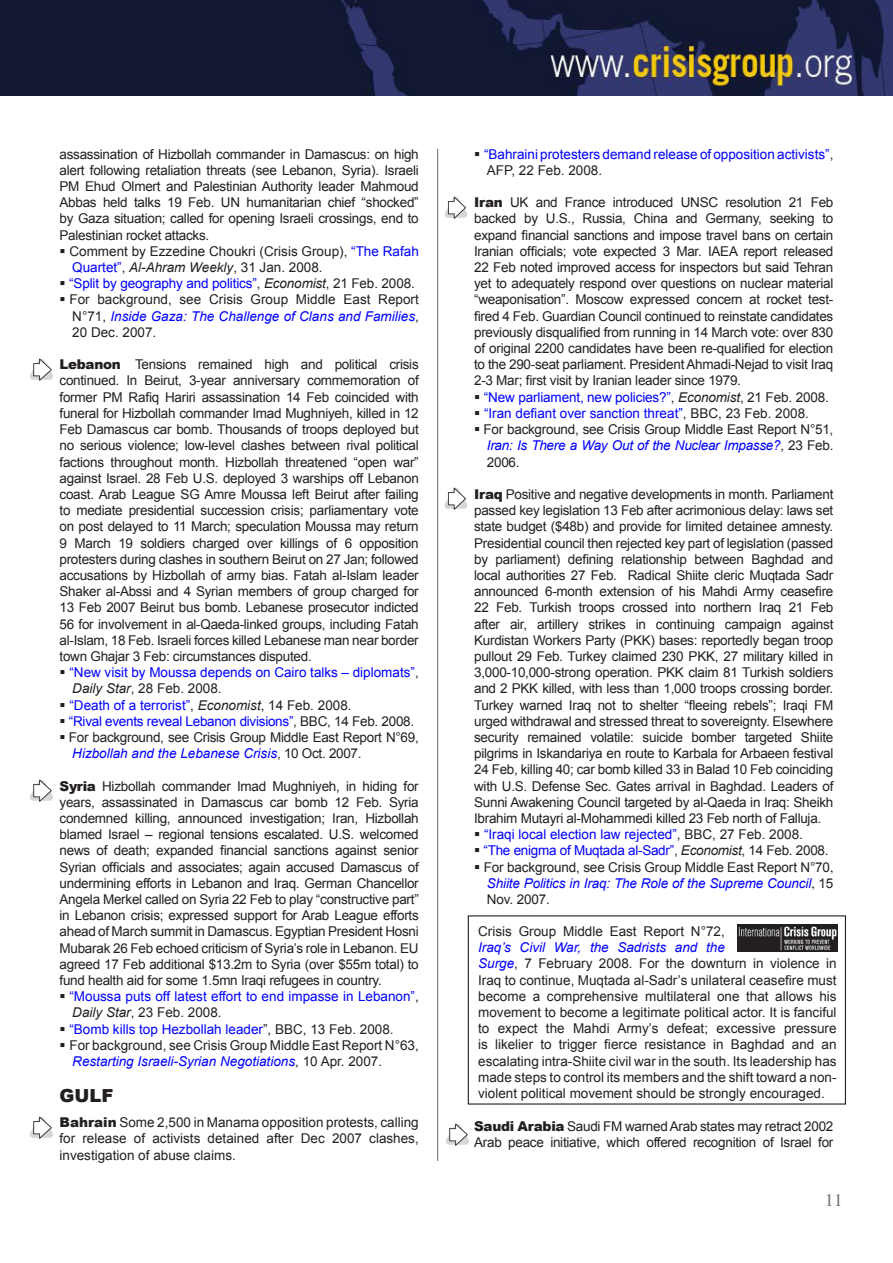
<style>
.page{position:relative;width:893px;height:1263px;background:#fff}
.page>*{position:absolute;margin:0;border:0;box-sizing:border-box;transform-origin:0 0}
.ICG_Region_a{font:900 18px "Arial";color:#231f20}
.t1{font:18px "Times";color:#757679}
.Country_body{font:13.5px/16.2px "Arial";color:#231f20;text-align:justify}
.Bullets_new{font:13.5px/16.2px "Arial";letter-spacing:-.01em;color:#231f20}
.Bullets_new-2{font:13.5px/16.2px "Arial";color:#00f}
.Country_body-2{font:13.5px/16.2px "Arial";letter-spacing:-.02em;color:#231f20}
.Bullets_new-3{font:13.5px "Arial";letter-spacing:-.02em;color:#00f}
.s1{color:#00f}
.s2{font-style:italic}
.s3{color:#231f20}
.s4{font-style:italic;color:#231f20}
.s5{font-style:italic;color:#00f}
.s6{font-weight:900}
.s7{font-family:"Times"}
</style>
<div class="page">
<img style="left:0;top:0;width:893px;height:96px">
<hr style="left:437px;top:149px;width:1px;height:1012px;background:#757679">
<img style="left:30px;top:358px;width:23px;height:23px">
<img style="left:30px;top:779px;width:23px;height:23px">
<img style="left:30px;top:1116px;width:23px;height:23px">
<img style="left:444px;top:196px;width:23px;height:23px">
<img style="left:444px;top:487px;width:23px;height:23px">
<div style="left:468px;top:915px;width:378px;height:189px;border:1px solid #231f20"></div>
<img style="left:738px;top:925px;width:99px;height:27px">
<img style="left:446px;top:1123px;width:23px;height:23px">
<p class="Country_body" style="left:60px;top:146px;width:361px">assassination of Hizbollah commander in Damascus: on high alert following retaliation threats (see Lebanon, Syria). Israeli PM Ehud Olmert and Palestinian Authority leader Mahmoud Abbas held talks 19 Feb. UN humanitarian chief “shocked” by Gaza situation; called for opening Israeli crossings, end to Palestinian rocket attacks.</p>
<p class="Bullets_new" style="left:69px;top:243px;width:351px">Comment by Ezzedine Choukri (Crisis Group), <span class="s1">“The Rafah<br>Quartet”</span>, <span class="s2">Al-Ahram Weekly</span>, 31 Jan. 2008.</p>
<p class="Bullets_new-2" style="left:69px;top:276px;width:347px">“Split by geography and politics”<span class="s3">,</span> <span class="s4">Economist</span><span class="s3">, 21 Feb. 2008.</span></p>
<p class="Bullets_new" style="left:69px;top:292px;width:351px;text-align:justify">For background, see Crisis Group Middle East Report N°71, <span class="s5">Inside Gaza: The Challenge of Clans and Families</span>, 20 Dec. 2007.</p>
<p class="Country_body" style="left:60px;top:357px;width:361px"><span class="s6">Lebanon</span> Tensions remained high and political crisis continued. In Beirut, 3-year anniversary commemoration of former PM Rafiq Hariri assassination 14 Feb coincided with funeral for Hizbollah commander Imad Mughniyeh, killed in 12<br>Feb Damascus car bomb. Thousands of troops deployed but no serious violence; low-level clashes between rival political factions throughout month. Hizbollah threatened “open war” against Israel. 28 Feb U.S. deployed 3 warships off Lebanon coast. Arab League SG Amre Moussa left Beirut after failing to mediate presidential succession crisis; parliamentary vote on post delayed to 11 March; speculation Moussa may return 9 March 19 soldiers charged over killings of 6 opposition protesters during clashes in southern Beirut on 27 Jan; followed accusations by Hizbollah of army bias. Fatah al-Islam leader Shaker al-Abssi and 4 Syrian members of group charged for 13 Feb 2007 Beirut bus bomb. Lebanese prosecutor indicted 56 for involvement in al-Qaeda-linked groups, including Fatah al-Islam, 18 Feb. Israeli forces killed Lebanese man near border town Ghajar 3 Feb: circumstances disputed.</p>
<p class="Bullets_new-2" style="left:69px;top:664px;width:351px">“New visit by Moussa depends on Cairo talks – diplomats”<span class="s3">,<br></span><span class="s4">Daily Star</span><span class="s3">, 28 Feb. 2008.</span></p>
<p class="Bullets_new-2" style="left:69px;top:697px;width:284px">“Death of a terrorist”<span class="s3">,</span> <span class="s4">Economist</span><span class="s3">, 14 Feb. 2008.</span></p>
<p class="Bullets_new-3" style="left:69px;top:712px;width:347px">“Rival events reveal Lebanon divisions”<span class="s3">, BBC, 14 Feb. 2008.</span></p>
<p class="Bullets_new" style="left:69px;top:729px;width:351px">For background, see Crisis Group Middle East Report N°69,<br><span class="s5">Hizbollah and the Lebanese Crisis</span>, 10 Oct. 2007.</p>
<p class="Country_body" style="left:60px;top:778px;width:361px"><span class="s6">Syria</span> Hizbollah commander Imad Mughniyeh, in hiding for years, assassinated in Damascus car bomb 12 Feb. Syria condemned killing, announced investigation; Iran, Hizbollah blamed Israel – regional tensions escalated. U.S. welcomed news of death; expanded financial sanctions against senior Syrian officials and associates; again accused Damascus of undermining efforts in Lebanon and Iraq. German Chancellor Angela Merkel called on Syria 22 Feb to play “constructive part” in Lebanon crisis; expressed support for Arab League efforts ahead of March summit in Damascus. Egyptian President Hosni Mubarak 26 Feb echoed criticism of Syria’s role in Lebanon. EU agreed 17 Feb additional $13.2m to Syria (over $55m total) to fund health aid for some 1.5mn Iraqi refugees in country.</p>
<p class="Bullets_new-2" style="left:69px;top:988px;width:351px">“Moussa puts off latest effort to end impasse in Lebanon”<span class="s3">,<br></span><span class="s4">Daily Star</span><span class="s3">, 23 Feb. 2008.</span></p>
<p class="Bullets_new-2" style="left:69px;top:1021px;width:326px">“Bomb kills top Hezbollah leader<span class="s3">”, BBC, 13 Feb. 2008.</span></p>
<p class="Bullets_new" style="left:69px;top:1037px;width:351px">For background, see Crisis Group Middle East Report N°63,<br><span class="s5">Restarting Israeli-Syrian Negotiations</span>, 10 Apr. 2007.</p>
<p class="ICG_Region_a" style="left:60px;top:1082px;width:55px">GULF</p>
<p class="Country_body" style="left:60px;top:1114px;width:361px"><span class="s6">Bahrain</span> Some 2,500 in Manama opposition protests, calling for release of activists detained after Dec 2007 clashes, investigation of abuse claims.</p>
<p class="Bullets_new-2" style="left:484px;top:146px;width:351px">“Bahraini protesters demand release of opposition activists”<span class="s3">,<br>AFP, 22 Feb. 2008.</span></p>
<p class="Country_body" style="left:474px;top:195px;width:361px"><span class="s6">Iran</span> UK and France introduced UNSC resolution 21 Feb backed by U.S., Russia, China and Germany, seeking to expand financial sanctions and impose travel bans on certain Iranian officials; vote expected 3 Mar. IAEA report released 22 Feb noted improved access for inspectors but said Tehran yet to adequately respond over questions on nuclear material “weaponisation”. Moscow expressed concern at rocket test&shy;fired 4 Feb. Guardian Council continued to reinstate candidates previously disqualified from running in 14 March vote: over 830 of original 2200 candidates have been re-qualified for election to the 290-seat parliament. President Ahmadi-Nejad to visit Iraq 2-3 Mar; first visit by Iranian leader since 1979.</p>
<p class="Bullets_new-2" style="left:484px;top:389px;width:347px">“New parliament, new policies?”<span class="s3">,</span> <span class="s4">Economist</span><span class="s3">, 21 Feb. 2008.</span></p>
<p class="Bullets_new-2" style="left:484px;top:405px;width:326px">“Iran defiant over sanction threat”<span class="s3">, BBC, 23 Feb. 2008.</span></p>
<p class="Bullets_new" style="left:483px;top:421px;width:351px;text-align:justify">For background, see Crisis Group Middle East Report N°51, <span class="s5">Iran: Is There a Way Out of the Nuclear Impasse?</span>, 23 Feb.<br>2006.</p>
<p class="Country_body" style="left:474px;top:486px;width:361px"><span class="s6">Iraq</span> Positive and negative developments in month. Parliament passed key legislation 13 Feb after acrimonious delay: laws set state budget ($48b) and provide for limited detainee amnesty.<br>Presidential council then rejected key part of legislation (passed by parliament) defining relationship between Baghdad and local authorities 27 Feb. Radical Shiite cleric Muqtada Sadr announced 6-month extension of his Mahdi Army ceasefire 22 Feb. Turkish troops crossed into northern Iraq 21 Feb after air, artillery strikes in continuing campaign against Kurdistan Workers Party (PKK) bases: reportedly began troop pullout 29 Feb. Turkey claimed 230 PKK, 27 military killed in 3,000-10,000-strong operation. PKK claim 81 Turkish soldiers and 2 PKK killed, with less than 1,000 troops crossing border.<br>Turkey warned Iraq not to shelter “fleeing rebels”; Iraqi FM urged withdrawal and stressed threat to sovereignty. Elsewhere security remained volatile: suicide bomber targeted Shiite pilgrims in Iskandariya en route to Karbala for Arbaeen festival 24 Feb, killing 40; car bomb killed 33 in Balad 10 Feb coinciding with U.S. Defense Sec. Gates arrival in Baghdad. Leaders of Sunni Awakening Council targeted by al-Qaeda in Iraq: Sheikh Ibrahim Mutayri al-Mohammedi killed 23 Feb north of Falluja.</p>
<p class="Bullets_new-2" style="left:484px;top:826px;width:320px">“Iraqi local election law rejected”<span class="s3">, BBC, 27 Feb. 2008.</span></p>
<p class="Bullets_new-3" style="left:483px;top:842px;width:347px">“The enigma of Muqtada al-Sadr”<span class="s3">,</span> <span class="s4">Economist</span><span class="s3">, 14 Feb. 2008.</span></p>
<p class="Bullets_new" style="left:484px;top:859px;width:351px;text-align:justify">For background, see Crisis Group Middle East Report N°70<span class="s7">, </span><span class="s5">Shiite Politics in Iraq: The Role of the Supreme Council</span><span class="s7">,</span> 15<br>Nov. 2007.</p>
<p class="Country_body" style="left:478px;top:923px;width:360px;text-align:left">Crisis Group Middle East Report N°72,<br><span class="s5">Iraq’s Civil War, the Sadrists and the<br>Surge</span>, 7 February 2008. For the downturn in violence in Iraq to continue, Muqtada al-Sadr’s unilateral ceasefire must become a comprehensive multilateral one that allows his movement to become a legitimate political actor. It is fanciful to expect the Mahdi Army’s defeat; excessive pressure is likelier to trigger fierce resistance in Baghdad and an escalating intra-Shiite civil war in the south. Its leadership has made steps to control its members and the shift toward a non&shy;violent political movement should be strongly encouraged.</p>
<p class="Country_body-2" style="left:474px;top:1118px;width:361px"><span class="s6">Saudi Arabia</span> Saudi FM warned Arab states may retract 2002<br>Arab peace initiative, which offered recognition of Israel for</p>
<h1 class="t1" style="left:825px;top:1189px;width:19px">11</h1>
</div>
